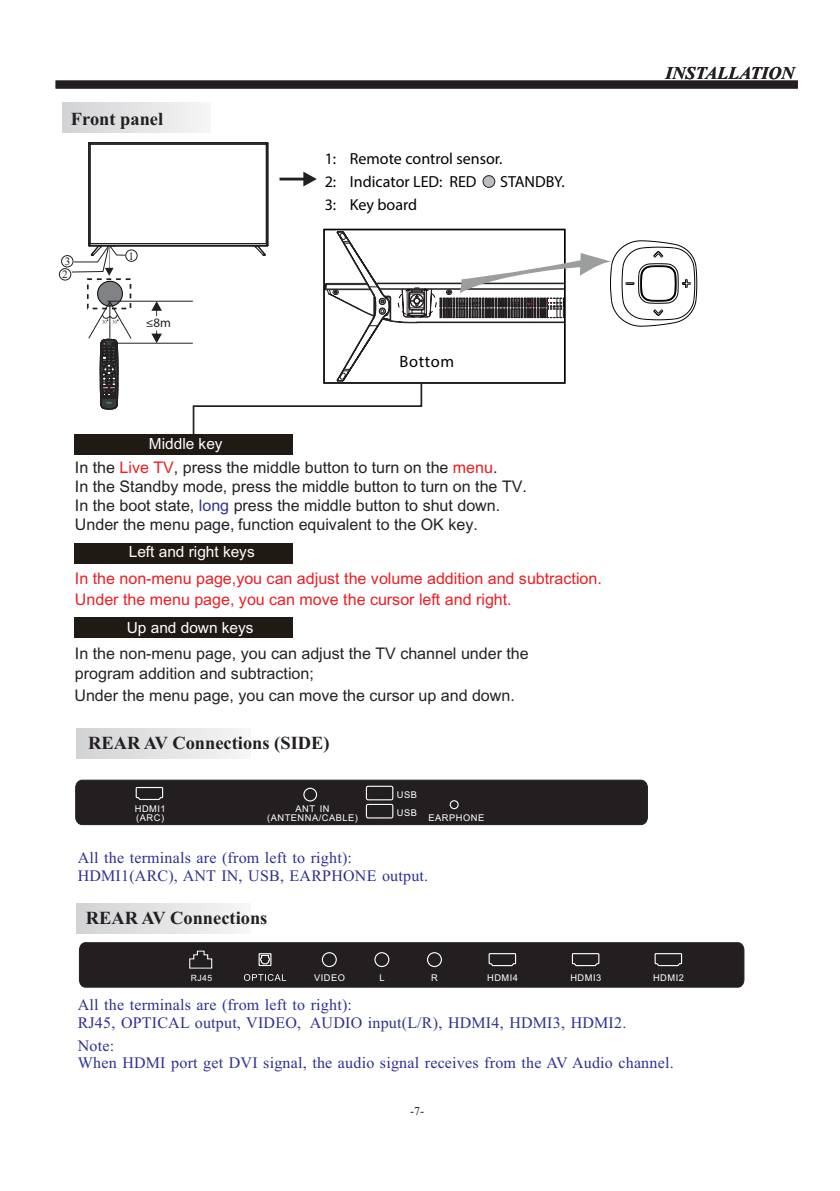
<style>
.page{position:relative;width:840px;height:1191px;background:#fff}
.page>*{position:absolute;margin:0;border:0;box-sizing:border-box;transform-origin:0 0}
.t1{font:700 18.4px "Times New Roman";color:#231f20}
.t2{font:italic 700 18px "Times New Roman";color:#231f20}
.t3{font:16.4px "Myriad Pro";letter-spacing:.04em;color:#000}
.t4{font:16px/19.2px "Arial Unicode MS";color:#242123}
.t5{font:16px/17.8px "Times New Roman";letter-spacing:.01em;color:#2e3092}
.t6{font:16px/21.4px "Arial Unicode MS";color:#ee1d23}
.t7{font:16px/23.2px "Myriad Pro";color:#000}
.t8{font:16px "Arial Unicode MS";color:#231f20}
.t9{font:15.4px "Arial Unicode MS";color:#fff}
.t10{font:13px "Myriad Pro";color:#231f20}
.t11{font:12px "Times New Roman";color:#231f20}
.t12{font:11.2px/12.6px "Times New Roman";color:#231f20}
.t13{font:9.4px "Arial";letter-spacing:.055em;color:#fff}
.t14{font:9.2px/9.6px "Arial";letter-spacing:.055em;color:#fff;text-align:center}
.t15{font:8.6px "Arial";color:#fff}
.s1{color:#ee1d23}
.s2{color:#2e3092}
</style>
<div class="page">
<div style="left:56px;top:81px;width:741px;height:8px;background:#231f20"></div>
<div style="left:62px;top:102px;width:148px;height:31px;background:linear-gradient(to right,#d2d3d5,#f5f5f5)"></div>
<div style="left:76px;top:728px;width:174px;height:30px;background:linear-gradient(to right,#d2d3d5,#f5f5f5)"></div>
<div style="left:482px;top:175px;width:12px;height:13px;background:#bcbdc0;border:1px solid #231f20;border-radius:50%"></div>
<div style="left:97px;top:281px;width:26px;height:25px;background:#808285;border:1px solid #010202;border-radius:12px"></div>
<div style="left:87px;top:278px;width:44px;height:31px;border:2px dashed #231f20"></div>
<div style="left:61px;top:255px;width:12px;height:12px;border:1px solid #231f20;border-radius:50%"></div>
<div style="left:59px;top:268px;width:12px;height:12px;border:1px solid #231f20;border-radius:50%"></div>
<div style="left:125px;top:250px;width:12px;height:11px;border:1px solid #231f20;border-radius:50%"></div>
<hr style="left:88px;top:143px;width:1px;height:102px;background:#231f20">
<hr style="left:89px;top:144px;width:2px;height:99px;background:#231f20">
<hr style="left:89px;top:245px;width:178px;height:1px;background:#231f20">
<hr style="left:90px;top:243px;width:176px;height:1px;background:#231f20">
<hr style="left:90px;top:143px;width:176px;height:2px;background:#231f20">
<hr style="left:89px;top:142px;width:178px;height:1px;background:#231f20">
<hr style="left:265px;top:144px;width:2px;height:99px;background:#231f20">
<hr style="left:267px;top:143px;width:1px;height:102px;background:#231f20">
<svg style="left:71px;top:242px;width:54px;height:34px"></svg>
<hr style="left:107px;top:301px;width:86px;height:1px;background:#231f20">
<hr style="left:102px;top:343px;width:91px;height:1px;background:#231f20">
<svg style="left:151px;top:301px;width:11px;height:15px"></svg>
<svg style="left:151px;top:330px;width:11px;height:13px"></svg>
<svg style="left:279px;top:172px;width:37px;height:14px"></svg>
<svg style="left:192px;top:231px;width:505px;height:205px"></svg>
<svg style="left:75px;top:779px;width:572px;height:46px;background:#292526"></svg>
<div style="left:79px;top:942px;width:665px;height:45px;background:#231f20"></div>
<div style="left:76px;top:903px;width:174px;height:30px;background:linear-gradient(to right,#d2d3d5,#f5f5f5)"></div>
<div style="left:74px;top:435px;width:218px;height:20px;background:#201a14"></div>
<div style="left:74px;top:617px;width:218px;height:21px;background:#201a14"></div>
<div style="left:74px;top:543px;width:218px;height:21px;background:#201a14"></div>
<svg style="left:88px;top:301px;width:44px;height:109px"></svg>
<p class="t1" style="left:71px;top:112px;width:94px">Front panel</p>
<p class="t12" style="left:62px;top:256px;width:10px">3<br>2</p>
<p class="t12" style="left:128px;top:251px;width:7px">1</p>
<p class="t10" style="left:146px;top:318px;width:27px">≤8m</p>
<p class="t9" style="left:149px;top:438px;width:75px">Middle key</p>
<p class="t7" style="left:324px;top:148px;width:179px">1: Remote control sensor.<br>2: Indicator LED: RED</p>
<p class="t7" style="left:500px;top:171px;width:66px">STANDBY.</p>
<p class="t7" style="left:324px;top:194px;width:94px">3: Key board</p>
<p class="t3" style="left:399px;top:355px;width:56px">Bottom</p>
<p class="t4" style="left:75px;top:459px;width:424px">In the <span class="s1">Live TV</span>, press the middle button to turn on the <span class="s1">menu</span>.</p>
<p class="t4" style="left:75px;top:497px;width:426px">In the boot state, <span class="s2">long</span> press the middle button to shut down.</p>
<p class="t8" style="left:75px;top:480px;width:453px">In the Standby mode, press the middle button to turn on the TV.</p>
<p class="t4" style="left:75px;top:516px;width:404px">Under the menu page, function equivalent to the OK key.</p>
<p class="t9" style="left:129px;top:545px;width:127px">Left and right keys</p>
<p class="t6" style="left:75px;top:569px;width:528px">In the non-menu page,you can adjust the volume addition and subtraction.<br>Under the menu page, you can move the cursor left and right.</p>
<p class="t9" style="left:127px;top:622px;width:128px">Up and down keys</p>
<p class="t4" style="left:75px;top:645px;width:455px">In the non-menu page, you can adjust the TV channel under the program addition and subtraction;</p>
<p class="t4" style="left:74px;top:687px;width:441px">Under the menu page, you can move the cursor up and down.</p>
<p class="t1" style="left:88px;top:736px;width:243px">REAR AV Connections (SIDE)</p>
<p class="t14" style="left:135px;top:804px;width:32px;text-align:left">HDMI1 (ARC)</p>
<p class="t13" style="left:396px;top:790px;width:22px">USB</p>
<p class="t14" style="left:267px;top:804px;width:92px">ANT IN (ANTENNA/CABLE)</p>
<p class="t13" style="left:396px;top:809px;width:22px">USB</p>
<p class="t14" style="left:428px;top:813px;width:57px">EARPHONE</p>
<p class="t5" style="left:78px;top:850px;width:352px">All the terminals are (from left to right):<br>HDMI1(ARC), ANT IN, USB, EARPHONE output.</p>
<p class="t1" style="left:86px;top:912px;width:183px">REAR AV Connections</p>
<p class="t2" style="left:665px;top:67px;width:131px">INSTALLATION</p>
<p class="t15" style="left:191px;top:974px;width:23px">RJ45</p>
<p class="t14" style="left:314px;top:973px;width:32px">VIDEO</p>
<p class="t14" style="left:379px;top:973px;width:7px">L</p>
<p class="t14" style="left:431px;top:973px;width:8px">R</p>
<p class="t14" style="left:487px;top:973px;width:32px">HDMI4</p>
<p class="t14" style="left:570px;top:973px;width:32px">HDMI3</p>
<p class="t14" style="left:652px;top:973px;width:32px">HDMI2</p>
<p class="t5" style="left:78px;top:997px;width:550px">All the terminals are (from left to right):<br>RJ45, OPTICAL output, VIDEO, AUDIO input(L/R), HDMI4, HDMI3, HDMI2.</p>
<p class="t5" style="left:78px;top:1037px;width:597px">Note:<br>When HDMI port get DVI signal, the audio signal receives from the AV Audio channel.</p>
<p class="t11" style="left:410px;top:1106px;width:15px">-7-</p>
</div>
